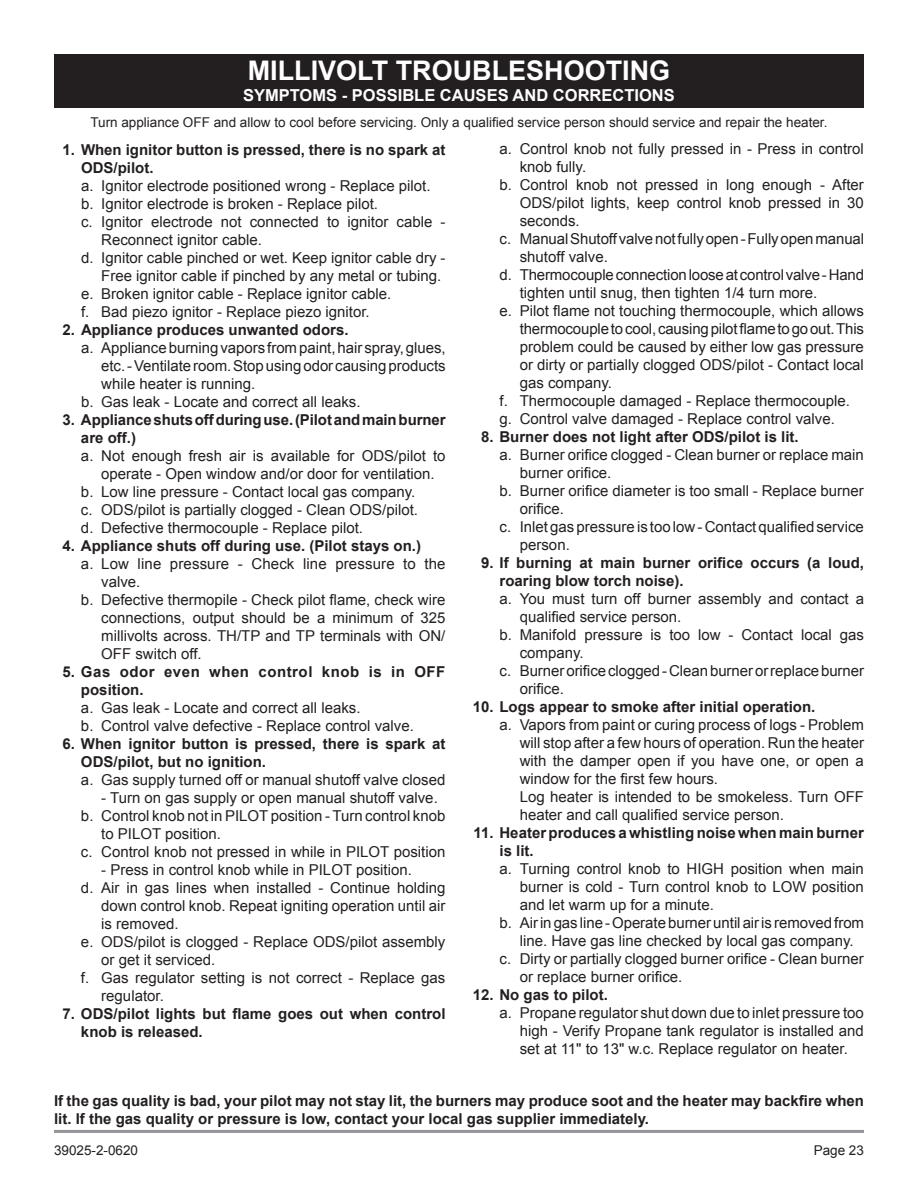
<style>
.page{position:relative;width:918px;height:1188px;background:#fff}
.page>*{position:absolute;margin:0;border:0;box-sizing:border-box;transform-origin:0 0}
.t1{font:700 27px "Arial";color:#fff}
.t2{font:700 16.5px "Arial";color:#fff}
.t3{font:15px/18px "Arial";color:#231f20}
.t4{font:700 15px/18px "Arial";color:#231f20}
.t5{font:700 15px/18px "Arial";letter-spacing:.035em;color:#231f20}
.t6{font:13.5px "Arial";color:#231f20}
</style>
<div class="page">
<hr style="left:54px;top:1130px;width:810px;height:3px;background:#939598">
<div style="left:54px;top:54px;width:810px;height:54px;background:#231f20"></div>
<h1 class="t1" style="left:248px;top:53px;width:424px">MILLIVOLT TROUBLESHOOTING</h1>
<p class="t2" style="left:243px;top:85px;width:433px">SYMPTOMS - POSSIBLE CAUSES AND CORRECTIONS</p>
<p class="t6" style="left:90px;top:114px;width:739px">Turn appliance OFF and allow to cool before servicing. Only a qualified service person should service and repair the heater.</p>
<p class="t4" style="left:81px;top:141px;width:366px;text-indent:-18px">1. When ignitor button is pressed, there is no spark at<br>ODS/pilot.</p>
<p class="t3" style="left:81px;top:177px;width:351px">a. Ignitor electrode positioned wrong - Replace pilot.</p>
<p class="t3" style="left:81px;top:195px;width:299px">b. Ignitor electrode is broken - Replace pilot.</p>
<p class="t3" style="left:81px;top:213px;width:366px">c. Ignitor electrode not connected to ignitor cable -</p>
<p class="t3" style="left:101px;top:231px;width:162px">Reconnect ignitor cable.</p>
<p class="t3" style="left:81px;top:249px;width:366px">d. Ignitor cable pinched or wet. Keep ignitor cable dry -</p>
<p class="t3" style="left:101px;top:267px;width:342px">Free ignitor cable if pinched by any metal or tubing.</p>
<p class="t3" style="left:81px;top:285px;width:312px">e. Broken ignitor cable - Replace ignitor cable.</p>
<p class="t3" style="left:81px;top:303px;width:290px">f. Bad piezo ignitor - Replace piezo ignitor.</p>
<p class="t4" style="left:63px;top:321px;width:288px">2. Appliance produces unwanted odors.</p>
<p class="t3" style="left:81px;top:339px;width:366px">a. Appliance burning vapors from paint, hair spray, glues,</p>
<p class="t3" style="left:101px;top:357px;width:346px">etc. - Ventilate room. Stop using odor causing products</p>
<p class="t3" style="left:101px;top:375px;width:156px">while heater is running.</p>
<p class="t3" style="left:81px;top:393px;width:281px">b. Gas leak - Locate and correct all leaks.</p>
<p class="t4" style="left:81px;top:411px;width:366px;text-indent:-18px">3. Appliance shuts off during use. (Pilot and main burner are off.)</p>
<p class="t3" style="left:81px;top:447px;width:366px">a. Not enough fresh air is available for ODS/pilot to</p>
<p class="t3" style="left:101px;top:465px;width:335px">operate - Open window and/or door for ventilation.</p>
<p class="t3" style="left:81px;top:483px;width:336px">b. Low line pressure - Contact local gas company.</p>
<p class="t3" style="left:81px;top:501px;width:339px">c. ODS/pilot is partially clogged - Clean ODS/pilot.</p>
<p class="t3" style="left:81px;top:519px;width:284px">d. Defective thermocouple - Replace pilot.</p>
<p class="t4" style="left:63px;top:537px;width:360px">4. Appliance shuts off during use. (Pilot stays on.)</p>
<p class="t3" style="left:81px;top:555px;width:366px">a. Low line pressure - Check line pressure to the</p>
<p class="t3" style="left:101px;top:573px;width:41px">valve.</p>
<p class="t3" style="left:81px;top:591px;width:366px">b. Defective thermopile - Check pilot flame, check wire</p>
<p class="t3" style="left:101px;top:609px;width:346px">connections, output should be a minimum of 325</p>
<p class="t3" style="left:101px;top:627px;width:346px">millivolts across. TH/TP and TP terminals with ON/</p>
<p class="t3" style="left:101px;top:645px;width:102px">OFF switch off.</p>
<p class="t5" style="left:81px;top:663px;width:366px;text-indent:-18px">5. Gas odor even when control knob is in OFF position.</p>
<p class="t3" style="left:81px;top:699px;width:334px">a. Gas leak - Locate and correct all leaks.<br>b. Control valve defective - Replace control valve.</p>
<p class="t4" style="left:81px;top:735px;width:366px;text-indent:-18px">6. When ignitor button is pressed, there is spark at<br>ODS/pilot, but no ignition.</p>
<p class="t3" style="left:81px;top:771px;width:366px">a. Gas supply turned off or manual shutoff valve closed</p>
<p class="t3" style="left:101px;top:789px;width:338px">- Turn on gas supply or open manual shutoff valve.</p>
<p class="t3" style="left:81px;top:807px;width:366px">b. Control knob not in PILOT position - Turn control knob</p>
<p class="t3" style="left:101px;top:825px;width:121px">to PILOT position.</p>
<p class="t3" style="left:81px;top:843px;width:366px">c. Control knob not pressed in while in PILOT position</p>
<p class="t3" style="left:101px;top:861px;width:312px">- Press in control knob while in PILOT position.</p>
<p class="t3" style="left:81px;top:879px;width:366px">d. Air in gas lines when installed - Continue holding</p>
<p class="t3" style="left:101px;top:897px;width:346px">down control knob. Repeat igniting operation until air</p>
<p class="t3" style="left:101px;top:915px;width:79px">is removed.</p>
<p class="t3" style="left:81px;top:933px;width:366px">e. ODS/pilot is clogged - Replace ODS/pilot assembly</p>
<p class="t3" style="left:101px;top:951px;width:116px">or get it serviced.</p>
<p class="t3" style="left:81px;top:969px;width:366px">f. Gas regulator setting is not correct - Replace gas</p>
<p class="t3" style="left:101px;top:987px;width:64px">regulator.</p>
<p class="t4" style="left:81px;top:1005px;width:366px;text-indent:-18px">7. ODS/pilot lights but flame goes out when control knob is released.</p>
<p class="t3" style="left:500px;top:140px;width:366px">a. Control knob not fully pressed in - Press in control</p>
<p class="t3" style="left:520px;top:158px;width:68px">knob fully.</p>
<p class="t3" style="left:500px;top:176px;width:366px">b. Control knob not pressed in long enough - After</p>
<p class="t3" style="left:520px;top:194px;width:346px">ODS/pilot lights, keep control knob pressed in 30</p>
<p class="t3" style="left:520px;top:212px;width:62px">seconds.</p>
<p class="t3" style="left:500px;top:230px;width:366px">c. Manual Shutoff valve not fully open - Fully open manual</p>
<p class="t3" style="left:520px;top:248px;width:90px">shutoff valve.</p>
<p class="t3" style="left:500px;top:266px;width:366px">d. Thermocouple connection loose at control valve - Hand</p>
<p class="t3" style="left:520px;top:284px;width:299px">tighten until snug, then tighten 1/4 turn more.</p>
<p class="t3" style="left:500px;top:302px;width:366px">e. Pilot flame not touching thermocouple, which allows</p>
<p class="t3" style="left:520px;top:320px;width:346px">thermocouple to cool, causing pilot flame to go out. This</p>
<p class="t3" style="left:520px;top:338px;width:346px">problem could be caused by either low gas pressure</p>
<p class="t3" style="left:520px;top:356px;width:346px">or dirty or partially clogged ODS/pilot - Contact local</p>
<p class="t3" style="left:520px;top:374px;width:94px">gas company.</p>
<p class="t3" style="left:500px;top:392px;width:352px">f. Thermocouple damaged - Replace thermocouple.</p>
<p class="t3" style="left:500px;top:410px;width:337px">g. Control valve damaged - Replace control valve.</p>
<p class="t4" style="left:481px;top:428px;width:319px">8. Burner does not light after ODS/pilot is lit.</p>
<p class="t3" style="left:500px;top:446px;width:366px">a. Burner orifice clogged - Clean burner or replace main</p>
<p class="t3" style="left:520px;top:464px;width:93px">burner orifice.</p>
<p class="t3" style="left:500px;top:482px;width:366px">b. Burner orifice diameter is too small - Replace burner</p>
<p class="t3" style="left:520px;top:500px;width:46px">orifice.</p>
<p class="t3" style="left:500px;top:518px;width:366px">c. Inlet gas pressure is too low - Contact qualified service</p>
<p class="t3" style="left:520px;top:536px;width:52px">person.</p>
<p class="t4" style="left:500px;top:554px;width:366px;text-indent:-18px">9. If burning at main burner orifice occurs (a loud, roaring blow torch noise).</p>
<p class="t3" style="left:500px;top:590px;width:366px">a. You must turn off burner assembly and contact a</p>
<p class="t3" style="left:520px;top:608px;width:163px">qualified service person.</p>
<p class="t3" style="left:500px;top:626px;width:366px">b. Manifold pressure is too low - Contact local gas</p>
<p class="t3" style="left:520px;top:644px;width:65px">company.</p>
<p class="t3" style="left:500px;top:662px;width:366px">c. Burner orifice clogged - Clean burner or replace burner</p>
<p class="t3" style="left:520px;top:680px;width:46px">orifice.</p>
<p class="t4" style="left:473px;top:698px;width:344px">10. Logs appear to smoke after initial operation.</p>
<p class="t3" style="left:520px;top:716px;width:346px;text-indent:-20px">a. Vapors from paint or curing process of logs - Problem will stop after a few hours of operation. Run the heater with the damper open if you have one, or open a window for the first few hours.<br>Log heater is intended to be smokeless. Turn OFF heater and call qualified service person.</p>
<p class="t4" style="left:500px;top:824px;width:366px;text-indent:-26px">11. Heater produces a whistling noise when main burner is lit.</p>
<p class="t3" style="left:500px;top:860px;width:366px">a. Turning control knob to HIGH position when main</p>
<p class="t3" style="left:520px;top:878px;width:346px">burner is cold - Turn control knob to LOW position</p>
<p class="t3" style="left:520px;top:896px;width:196px">and let warm up for a minute.</p>
<p class="t3" style="left:500px;top:914px;width:366px">b. Air in gas line - Operate burner until air is removed from</p>
<p class="t3" style="left:520px;top:932px;width:336px">line. Have gas line checked by local gas company.</p>
<p class="t3" style="left:500px;top:950px;width:366px">c. Dirty or partially clogged burner orifice - Clean burner</p>
<p class="t3" style="left:520px;top:968px;width:164px">or replace burner orifice.</p>
<p class="t4" style="left:473px;top:986px;width:137px">12. No gas to pilot.</p>
<p class="t3" style="left:520px;top:1004px;width:346px;text-align:justify;text-indent:-20px">a. Propane regulator shut down due to inlet pressure too high - Verify Propane tank regulator is installed and set at 11" to 13" w.c. Replace regulator on heater.</p>
<p class="t4" style="left:54px;top:1092px;width:812px">If the gas quality is bad, your pilot may not stay lit, the burners may produce soot and the heater may backfire when lit. If the gas quality or pressure is low, contact your local gas supplier immediately.</p>
<p class="t6" style="left:54px;top:1142px;width:86px">39025-2-0620</p>
<p class="t6" style="left:814px;top:1142px;width:52px">Page 23</p>
</div>
